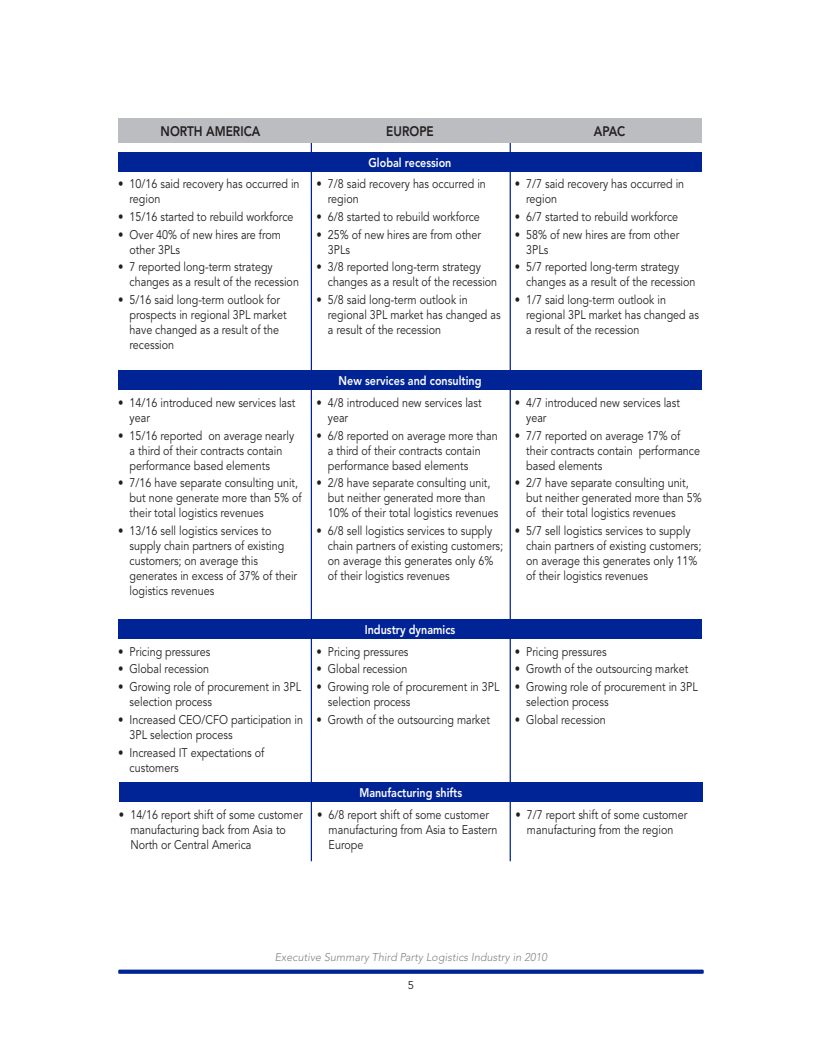
<style>
.page{position:relative;width:822px;height:1047px;background:#fff}
.page>*{position:absolute;margin:0;border:0;box-sizing:border-box;transform-origin:0 0}
.chart_head{font:800 13.75px "Avenir LT Std";color:#231f20;scale:.86 1}
.chart_text{font:12.5px/15px "Avenir LT Std";color:#231f20;scale:.86 1}
.blue_KO_chart_head{font:800 12.5px "Avenir LT Std";color:#fff;scale:.86 1}
.t1{font:italic 300 11.25px "Avenir LT Std";letter-spacing:.01em;color:#808285;scale:.95 1}
.t2{font:11.25px "Avenir LT Std";color:#231f20}
</style>
<div class="page">
<svg style="left:118px;top:969px;width:585px;height:4px;background:#2643a4"></svg>
<div style="left:118px;top:152px;width:583px;height:20px;background:#002395"></div>
<div style="left:118px;top:619px;width:583px;height:20px;background:#002395"></div>
<div style="left:119px;top:782px;width:583px;height:20px;background:#002395"></div>
<div style="left:118px;top:370px;width:583px;height:20px;background:#002395"></div>
<hr style="left:310px;top:139px;width:2px;height:722px;background:#002395">
<hr style="left:509px;top:142px;width:1px;height:719px;background:#002395">
<div style="left:118px;top:118px;width:583px;height:24px;background:#bcbdc0"></div>
<p class="chart_head" style="left:160px;top:122px;width:117px">NORTH AMERICA</p>
<p class="chart_head" style="left:386px;top:122px;width:57px">EUROPE</p>
<p class="chart_head" style="left:593px;top:122px;width:38px">APAC</p>
<p class="chart_text" style="left:129px;top:177px;width:199px;text-indent:-11px">• 10/16 said recovery has occurred in region</p>
<p class="chart_text" style="left:118px;top:209px;width:205px">• 15/16 started to rebuild workforce</p>
<p class="chart_text" style="left:129px;top:227px;width:177px;text-indent:-11px">• Over 40% of new hires are from other 3PLs</p>
<p class="chart_text" style="left:129px;top:260px;width:198px;text-indent:-11px">• 7 reported long-term strategy changes as a result of the recession</p>
<p class="chart_text" style="left:129px;top:293px;width:184px;text-indent:-11px">• 5/16 said long-term outlook for prospects in regional 3PL market have changed as a result of the recession</p>
<p class="chart_text" style="left:129px;top:395px;width:194px;text-indent:-11px">• 14/16 introduced new services last year</p>
<p class="chart_text" style="left:129px;top:428px;width:193px;text-indent:-11px">• 15/16 reported on average nearly a third of their contracts contain performance based elements</p>
<p class="chart_text" style="left:129px;top:476px;width:202px;text-indent:-11px">• 7/16 have separate consulting unit, but none generate more than 5% of their total logistics revenues</p>
<p class="chart_text" style="left:129px;top:523px;width:196px;text-indent:-11px">• 13/16 sell logistics services to supply chain partners of existing customers; on average this generates in excess of 37% of their logistics revenues</p>
<p class="chart_text" style="left:118px;top:644px;width:108px">• Pricing pressures</p>
<p class="chart_text" style="left:118px;top:662px;width:107px">• Global recession</p>
<p class="chart_text" style="left:129px;top:679px;width:201px;text-indent:-11px">• Growing role of procurement in 3PL selection process</p>
<p class="chart_text" style="left:129px;top:712px;width:203px;text-indent:-11px">• Increased CEO/CFO participation in<br>3PL selection process</p>
<p class="chart_text" style="left:129px;top:745px;width:158px;text-indent:-11px">• Increased IT expectations of customers</p>
<p class="blue_KO_chart_head" style="left:368px;top:155px;width:98px">Global recession</p>
<p class="chart_text" style="left:328px;top:177px;width:185px;text-indent:-11px">• 7/8 said recovery has occurred in region</p>
<p class="chart_text" style="left:316px;top:209px;width:191px">• 6/8 started to rebuild workforce</p>
<p class="chart_text" style="left:328px;top:227px;width:180px;text-indent:-11px">• 25% of new hires are from other<br>3PLs</p>
<p class="chart_text" style="left:328px;top:260px;width:198px;text-indent:-11px">• 3/8 reported long-term strategy changes as a result of the recession</p>
<p class="chart_text" style="left:328px;top:293px;width:202px;text-indent:-11px">• 5/8 said long-term outlook in regional 3PL market has changed as a result of the recession</p>
<p class="chart_text" style="left:526px;top:177px;width:185px;text-indent:-11px">• 7/7 said recovery has occurred in region</p>
<p class="chart_text" style="left:514px;top:209px;width:191px">• 6/7 started to rebuild workforce</p>
<p class="chart_text" style="left:526px;top:227px;width:180px;text-indent:-11px">• 58% of new hires are from other<br>3PLs</p>
<p class="chart_text" style="left:526px;top:260px;width:198px;text-indent:-11px">• 5/7 reported long-term strategy changes as a result of the recession</p>
<p class="chart_text" style="left:526px;top:293px;width:202px;text-indent:-11px">• 1/7 said long-term outlook in regional 3PL market has changed as a result of the recession</p>
<p class="blue_KO_chart_head" style="left:338px;top:373px;width:167px">New services and consulting</p>
<p class="chart_text" style="left:328px;top:395px;width:180px;text-indent:-11px">• 4/8 introduced new services last year</p>
<p class="chart_text" style="left:328px;top:428px;width:199px;text-indent:-11px">• 6/8 reported on average more than a third of their contracts contain performance based elements</p>
<p class="chart_text" style="left:328px;top:476px;width:200px;text-indent:-11px">• 2/8 have separate consulting unit, but neither generated more than<br>10% of their total logistics revenues</p>
<p class="chart_text" style="left:328px;top:523px;width:205px;text-indent:-11px">• 6/8 sell logistics services to supply chain partners of existing customers; on average this generates only 6% of their logistics revenues</p>
<p class="chart_text" style="left:526px;top:395px;width:180px;text-indent:-11px">• 4/7 introduced new services last year</p>
<p class="chart_text" style="left:526px;top:428px;width:204px;text-indent:-11px">• 7/7 reported on average 17% of their contracts contain performance based elements</p>
<p class="chart_text" style="left:526px;top:476px;width:205px;text-indent:-11px">• 2/7 have separate consulting unit, but neither generated more than 5% of their total logistics revenues</p>
<p class="chart_text" style="left:526px;top:523px;width:205px;text-indent:-11px">• 5/7 sell logistics services to supply chain partners of existing customers; on average this generates only 11% of their logistics revenues</p>
<p class="blue_KO_chart_head" style="left:364px;top:622px;width:107px">Industry dynamics</p>
<p class="chart_text" style="left:316px;top:644px;width:108px">• Pricing pressures</p>
<p class="chart_text" style="left:316px;top:662px;width:107px">• Global recession</p>
<p class="chart_text" style="left:328px;top:679px;width:201px;text-indent:-11px">• Growing role of procurement in 3PL selection process</p>
<p class="chart_text" style="left:316px;top:712px;width:203px">• Growth of the outsourcing market</p>
<p class="chart_text" style="left:514px;top:644px;width:108px">• Pricing pressures</p>
<p class="chart_text" style="left:514px;top:662px;width:203px">• Growth of the outsourcing market</p>
<p class="chart_text" style="left:526px;top:679px;width:201px;text-indent:-11px">• Growing role of procurement in 3PL selection process</p>
<p class="chart_text" style="left:514px;top:712px;width:107px">• Global recession</p>
<p class="blue_KO_chart_head" style="left:359px;top:785px;width:121px">Manufacturing shifts</p>
<p class="chart_text" style="left:130px;top:807px;width:202px;text-indent:-11px">• 14/16 report shift of some customer manufacturing back from Asia to<br>North or Central America</p>
<p class="chart_text" style="left:328px;top:807px;width:198px;text-indent:-11px">• 6/8 report shift of some customer manufacturing from Asia to Eastern<br>Europe</p>
<p class="chart_text" style="left:515px;top:807px;width:201px;text-align:center">• 7/7 report shift of some customer manufacturing from the region</p>
<p class="t1" style="left:274px;top:950px;width:288px">Executive Summary Third Party Logistics Industry in 2010</p>
<p class="t2" style="left:407px;top:978px;width:8px">5</p>
</div>
